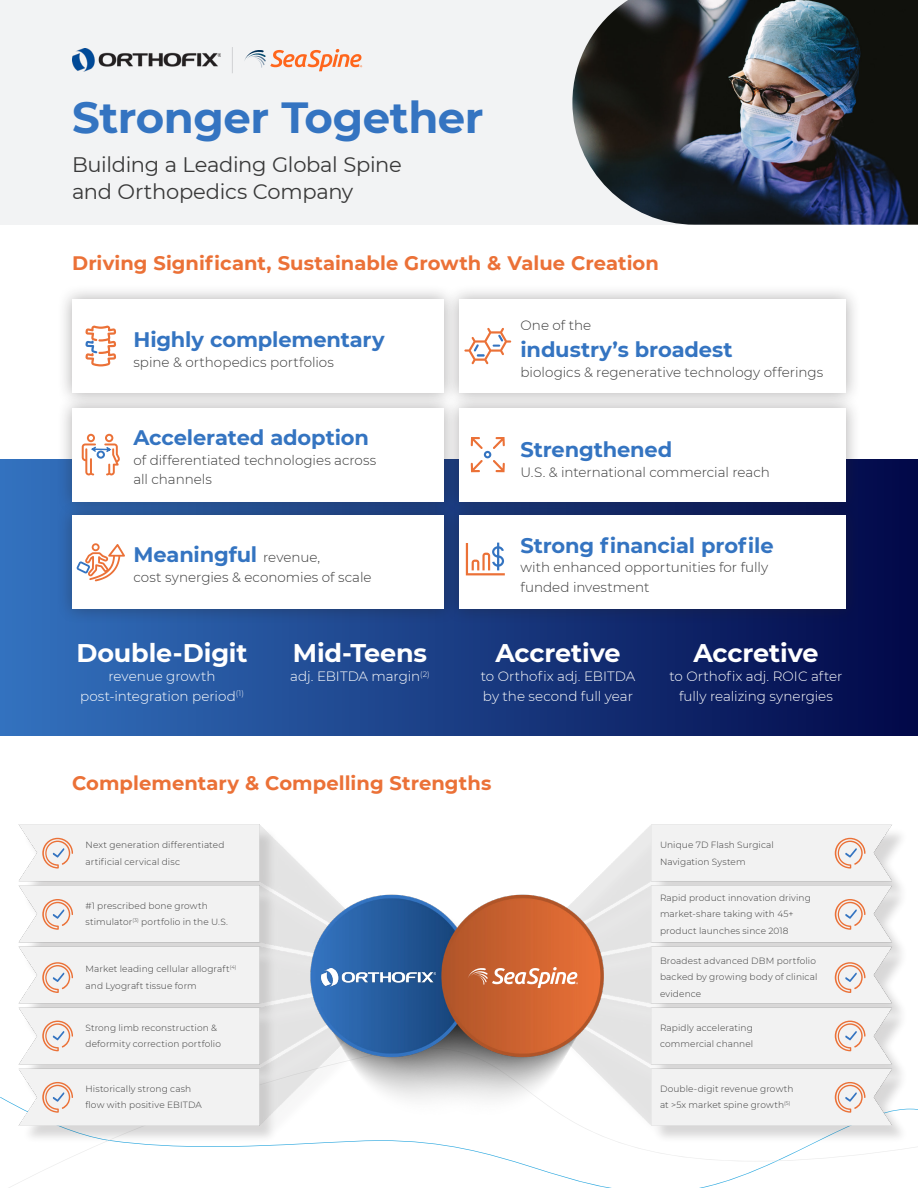
<style>
.page{position:relative;width:918px;height:1188px;background:#fff}
.page>*{position:absolute;margin:0;border:0;box-sizing:border-box;transform-origin:0 0}
.t1{font:700 43.5px "Montserrat";letter-spacing:-.01em;color:#3474c1}
.Big_Numbers{font:700 25.5px "Montserrat";letter-spacing:-.01em;color:#fff}
.Body_White{font:700 21px "Montserrat";letter-spacing:-.005em;color:#3474c1}
.t2{font:21px/27px "Montserrat";letter-spacing:-.015em;color:#393939}
.t3{font:700 19.5px "Montserrat";color:#eb7137}
.Body_White-2{font:300 13.5px/19.5px "Montserrat";color:#393939}
.Big_Numbers-2{font:300 13.5px/19.5px "Montserrat";color:#fff;text-align:center}
.t4{font:300 9px/16.5px "Montserrat";letter-spacing:.015em;color:#393939}
.s1{font-weight:300;font-size:13.5px;color:#393939}
</style>
<div class="page">
<svg style="left:169px;top:1146px;width:610px;height:15px"></svg>
<div style="left:0;top:0;width:918px;height:225px;background:#f2f3f4"></div>
<img style="left:572px;top:0;width:346px;height:225px">
<img style="left:0;top:824px;width:918px;height:322px">
<svg style="left:42px;top:838px;width:31px;height:31px"></svg>
<svg style="left:42px;top:899px;width:31px;height:31px"></svg>
<svg style="left:42px;top:962px;width:31px;height:31px"></svg>
<svg style="left:42px;top:1021px;width:31px;height:30px"></svg>
<svg style="left:42px;top:1082px;width:31px;height:31px"></svg>
<svg style="left:835px;top:838px;width:30px;height:31px"></svg>
<svg style="left:835px;top:899px;width:30px;height:31px"></svg>
<svg style="left:835px;top:962px;width:30px;height:31px"></svg>
<svg style="left:835px;top:1021px;width:30px;height:30px"></svg>
<svg style="left:835px;top:1082px;width:30px;height:31px"></svg>
<img style="left:276px;top:846px;width:357px;height:294px">
<img style="left:322px;top:969px;width:113px;height:17px">
<div style="left:0;top:460px;width:918px;height:275px;background:linear-gradient(to right,#3372bf,#010848)"></div>
<div style="left:57px;top:284px;width:402px;height:124px;background:#231f20;opacity:.37"></div>
<div style="left:72px;top:299px;width:372px;height:94px;background:#fff"></div>
<svg style="left:85px;top:325px;width:31px;height:41px"></svg>
<div style="left:444px;top:284px;width:417px;height:124px;background:#231f20;opacity:.37"></div>
<div style="left:459px;top:299px;width:387px;height:94px;background:#fff"></div>
<svg style="left:464px;top:328px;width:47px;height:36px"></svg>
<div style="left:57px;top:393px;width:402px;height:123px;background:#231f20;opacity:.37"></div>
<div style="left:72px;top:408px;width:372px;height:93px;background:#fff"></div>
<div style="left:444px;top:393px;width:417px;height:123px;background:#231f20;opacity:.37"></div>
<div style="left:459px;top:408px;width:387px;height:93px;background:#fff"></div>
<svg style="left:471px;top:437px;width:34px;height:35px"></svg>
<svg style="left:82px;top:434px;width:38px;height:41px"></svg>
<div style="left:57px;top:500px;width:402px;height:124px;background:#231f20;opacity:.37"></div>
<div style="left:72px;top:515px;width:372px;height:94px;background:#fff"></div>
<div style="left:444px;top:500px;width:417px;height:124px;background:#231f20;opacity:.37"></div>
<div style="left:459px;top:515px;width:387px;height:94px;background:#fff"></div>
<svg style="left:466px;top:543px;width:39px;height:32px"></svg>
<svg style="left:77px;top:543px;width:48px;height:38px"></svg>
<img style="left:72px;top:49px;width:149px;height:22px">
<svg style="left:232px;top:47px;width:1px;height:26px"></svg>
<svg style="left:244px;top:49px;width:118px;height:22px"></svg>
<svg style="left:467px;top:967px;width:111px;height:21px"></svg>
<h1 class="t1" style="left:72px;top:86px;width:413px">Stronger Together</h1>
<h2 class="t2" style="left:72px;top:150px;width:331px">Building a Leading Global Spine and Orthopedics Company</h2>
<h3 class="t3" style="left:72px;top:249px;width:588px">Driving Significant, Sustainable Growth &amp; Value Creation</h3>
<p class="Body_White" style="left:134px;top:325px;width:253px">Highly complementary</p>
<p class="Body_White-2" style="left:134px;top:352px;width:202px">spine &amp; orthopedics portfolios</p>
<p class="Body_White" style="left:134px;top:423px;width:237px">Accelerated adoption</p>
<p class="Body_White-2" style="left:134px;top:450px;width:244px">of differentiated technologies across all channels</p>
<p class="Body_White" style="left:134px;top:540px;width:188px">Meaningful <span class="s1">revenue,</span></p>
<p class="Body_White-2" style="left:134px;top:567px;width:240px">cost synergies &amp; economies of scale</p>
<p class="Big_Numbers" style="left:76px;top:634px;width:173px">Double-Digit</p>
<p class="Big_Numbers-2" style="left:80px;top:666px;width:165px">revenue growth post-integration period<sup>(1)</sup></p>
<p class="Big_Numbers" style="left:293px;top:634px;width:136px">Mid-Teens</p>
<p class="Big_Numbers-2" style="left:290px;top:666px;width:141px">adj. EBITDA margin<sup>(2)</sup></p>
<p class="Body_White-2" style="left:520px;top:315px;width:72px">One of the</p>
<p class="Body_White" style="left:520px;top:334px;width:214px">industry’s broadest</p>
<p class="Body_White-2" style="left:520px;top:362px;width:304px">biologics &amp; regenerative technology offerings</p>
<p class="Body_White" style="left:520px;top:435px;width:153px">Strengthened</p>
<p class="Body_White-2" style="left:520px;top:462px;width:251px">U.S. &amp; international commercial reach</p>
<p class="Body_White" style="left:520px;top:530px;width:255px">Strong financial profile</p>
<p class="Body_White-2" style="left:520px;top:557px;width:249px">with enhanced opportunities for fully funded investment</p>
<p class="Big_Numbers" style="left:495px;top:634px;width:127px">Accretive</p>
<p class="Big_Numbers-2" style="left:481px;top:666px;width:156px;text-align:left">to Orthofix adj. EBITDA by the second full year</p>
<p class="Big_Numbers" style="left:693px;top:634px;width:127px">Accretive</p>
<p class="Big_Numbers-2" style="left:669px;top:666px;width:175px">to Orthofix adj. ROIC after fully realizing synergies</p>
<h3 class="t3" style="left:72px;top:769px;width:421px">Complementary &amp; Compelling Strengths</h3>
<p class="t4" style="left:86px;top:836px;width:141px">Next generation differentiated artificial cervical disc</p>
<p class="t4" style="left:86px;top:897px;width:144px">#1 prescribed bone growth stimulator<sup>(3)</sup> portfolio in the U.S.</p>
<p class="t4" style="left:86px;top:960px;width:153px">Market leading cellular allograft<sup>(4) </sup>and Lyograft tissue form</p>
<p class="t4" style="left:86px;top:1019px;width:137px">Strong limb reconstruction &amp; deformity correction portfolio</p>
<p class="t4" style="left:86px;top:1080px;width:118px">Historically strong cash flow with positive EBITDA</p>
<p class="t4" style="left:660px;top:836px;width:115px">Unique 7D Flash Surgical</p>
<p class="t4" style="left:660px;top:853px;width:87px">Navigation System</p>
<p class="t4" style="left:660px;top:889px;width:152px">Rapid product innovation driving market-share taking with 45+ product launches since 2018</p>
<p class="t4" style="left:660px;top:952px;width:159px">Broadest advanced DBM portfolio backed by growing body of clinical evidence</p>
<p class="t4" style="left:660px;top:1019px;width:95px">Rapidly accelerating commercial channel</p>
<p class="t4" style="left:660px;top:1080px;width:135px">Double-digit revenue growth at &gt;5x market spine growth<sup>(5)</sup></p>
</div>
